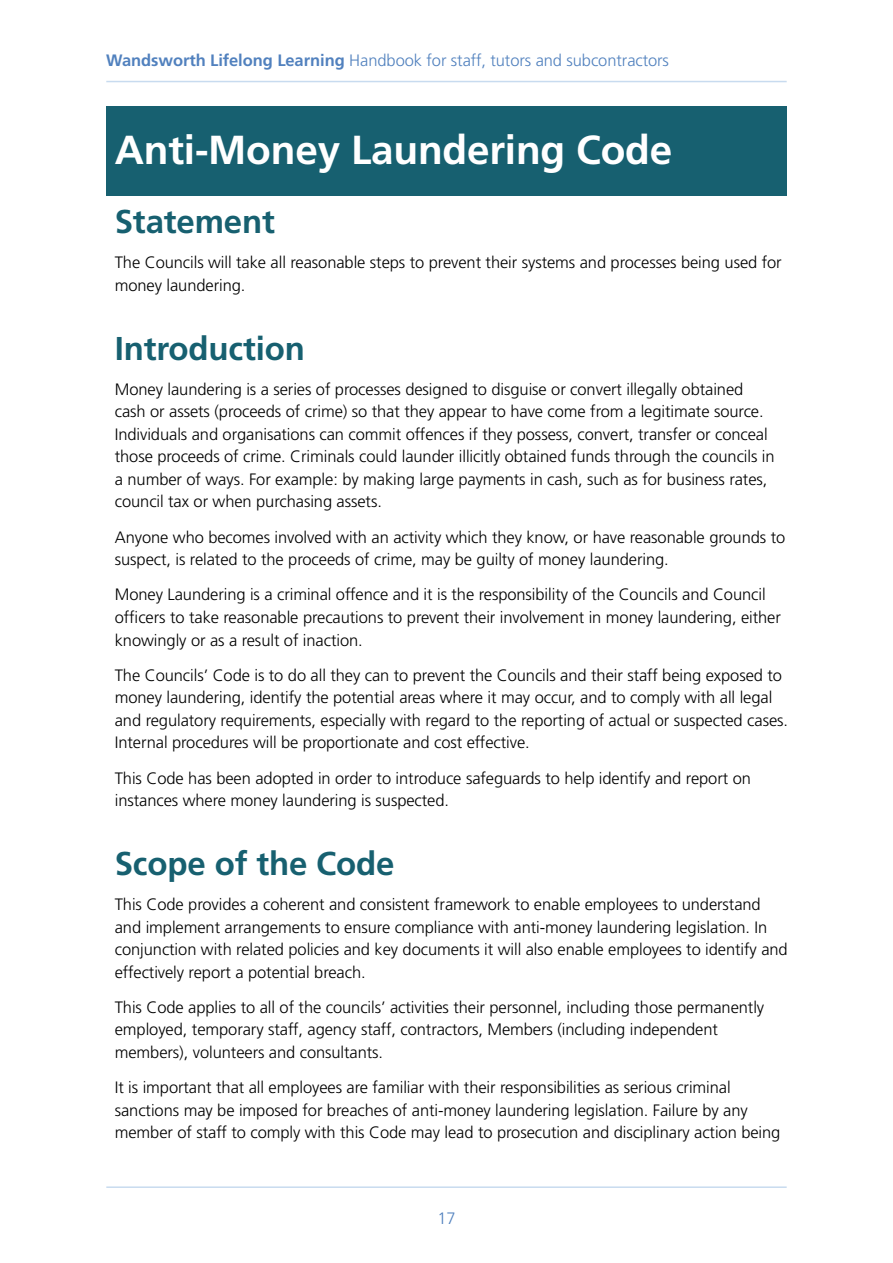
<style>
.page{position:relative;width:893px;height:1263px;background:#fff}
.page>*{position:absolute;margin:0;border:0;box-sizing:border-box;transform-origin:0 0}
.heading_on_first_pag{font:700 40.5px "Frutiger LT";letter-spacing:-.005em;color:#fff}
.heading_1{font:700 33px "Frutiger LT";letter-spacing:-.005em;color:#176070}
.body_text{font:300 16.5px/22.5px "Frutiger LT";letter-spacing:-.005em;color:#000}
.t1{font:300 16.5px "Frutiger LT";letter-spacing:-.005em;color:#5181be}
.s1{font-weight:700}
</style>
<div class="page">
<hr style="left:106px;top:1186px;width:681px;height:2px;background:#c8dbef">
<hr style="left:106px;top:81px;width:681px;height:1px;background:#c8dbef">
<div style="left:106px;top:106px;width:681px;height:90px;background:#176070"></div>
<p class="t1" style="left:106px;top:50px;width:564px"><span class="s1">Wandsworth Lifelong Learning</span> Handbook for staff, tutors and subcontractors</p>
<p class="heading_on_first_pag" style="left:115px;top:126px;width:559px">Anti-Money Laundering Code</p>
<p class="heading_1" style="left:115px;top:202px;width:162px">Statement</p>
<p class="body_text" style="left:115px;top:252px;width:668px">The Councils will take all reasonable steps to prevent their systems and processes being used for money laundering.</p>
<p class="heading_1" style="left:115px;top:329px;width:192px">Introduction</p>
<p class="body_text" style="left:115px;top:378px;width:661px">Money laundering is a series of processes designed to disguise or convert illegally obtained cash or assets (proceeds of crime) so that they appear to have come from a legitimate source.<br>Individuals and organisations can commit offences if they possess, convert, transfer or conceal those proceeds of crime. Criminals could launder illicitly obtained funds through the councils in a number of ways. For example: by making large payments in cash, such as for business rates, council tax or when purchasing assets.</p>
<p class="body_text" style="left:115px;top:526px;width:672px">Anyone who becomes involved with an activity which they know, or have reasonable grounds to suspect, is related to the proceeds of crime, may be guilty of money laundering.</p>
<p class="body_text" style="left:115px;top:584px;width:668px">Money Laundering is a criminal offence and it is the responsibility of the Councils and Council officers to take reasonable precautions to prevent their involvement in money laundering, either knowingly or as a result of inaction.</p>
<p class="body_text" style="left:115px;top:664px;width:675px">The Councils’ Code is to do all they can to prevent the Councils and their staff being exposed to money laundering, identify the potential areas where it may occur, and to comply with all legal and regulatory requirements, especially with regard to the reporting of actual or suspected cases.<br>Internal procedures will be proportionate and cost effective.</p>
<p class="body_text" style="left:115px;top:767px;width:638px">This Code has been adopted in order to introduce safeguards to help identify and report on instances where money laundering is suspected.</p>
<p class="heading_1" style="left:115px;top:844px;width:281px">Scope of the Code</p>
<p class="body_text" style="left:115px;top:893px;width:674px">This Code provides a coherent and consistent framework to enable employees to understand and implement arrangements to ensure compliance with anti-money laundering legislation. In conjunction with related policies and key documents it will also enable employees to identify and effectively report a potential breach.</p>
<p class="body_text" style="left:115px;top:996px;width:651px">This Code applies to all of the councils’ activities their personnel, including those permanently employed, temporary staff, agency staff, contractors, Members (including independent members), volunteers and consultants.</p>
<p class="body_text" style="left:115px;top:1076px;width:667px">It is important that all employees are familiar with their responsibilities as serious criminal sanctions may be imposed for breaches of anti-money laundering legislation. Failure by any member of staff to comply with this Code may lead to prosecution and disciplinary action being</p>
<p class="t1" style="left:437px;top:1209px;width:20px">17</p>
</div>
